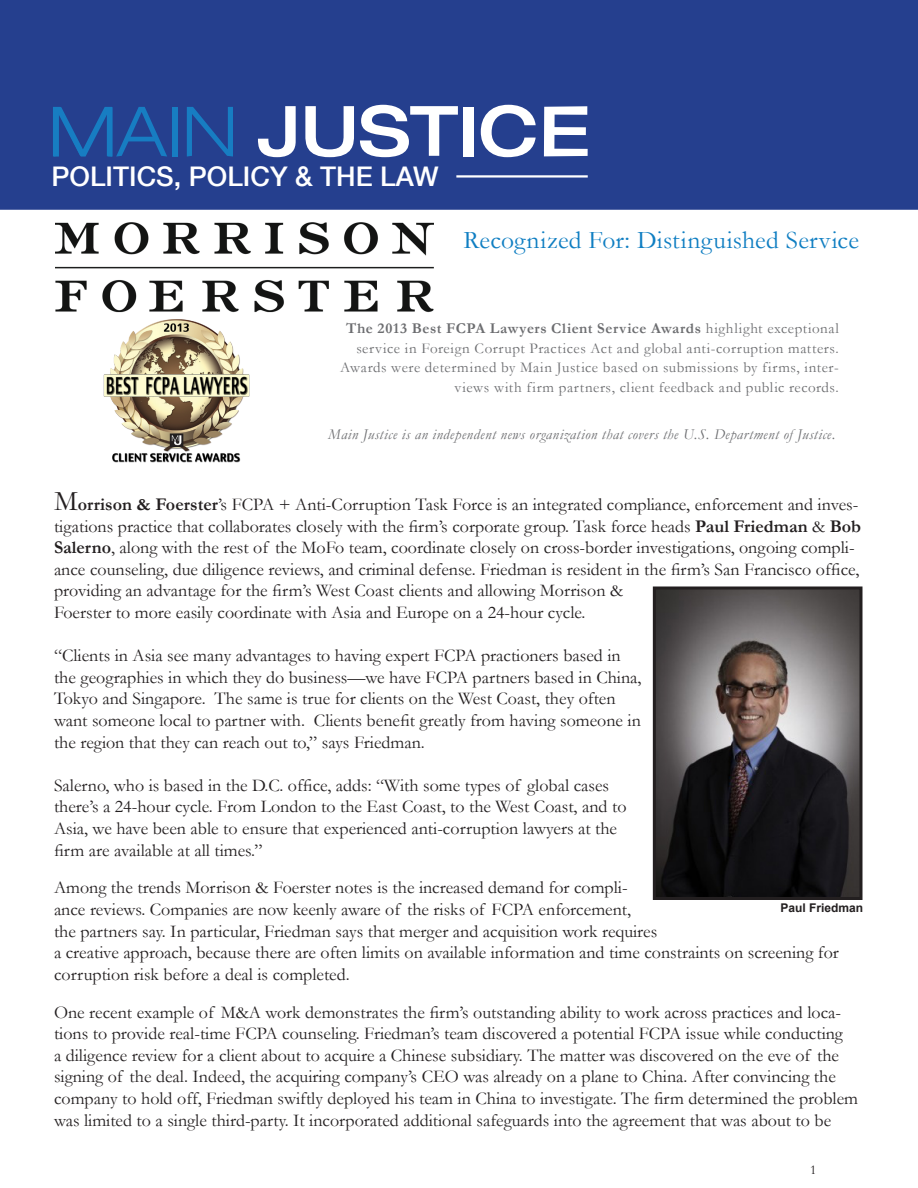
<style>
.page{position:relative;width:918px;height:1188px;background:#fff}
.page>*{position:absolute;margin:0;border:0;box-sizing:border-box;transform-origin:0 0}
.t1{font:500 27px "Helvetica Neue";color:#fff}
.t2{font:25.5px "Garamond";letter-spacing:.01em;color:#0f7ec2}
.t3{font:18px/21.6px "Garamond";color:#231f20}
.content{font:15px/19.5px "Garamond";letter-spacing:.035em;color:#6c6d70;text-align:right}
.content-2{font:italic 15px "Garamond";letter-spacing:.035em;color:#6c6d70}
.t4{font:13.5px "Garamond";color:#231f20}
.t5{font:700 12px "Arial";color:#231f20}
.s1{font-weight:700}
.s2{font-size:28.5px}
</style>
<div class="page">
<div style="left:0;top:1px;width:917px;height:208px;background:#253f8e"></div>
<div style="left:0;top:0;width:918px;height:210px;border:2px solid #253f8e"></div>
<svg style="left:53px;top:107px;width:114px;height:50px"></svg>
<div style="left:172px;top:107px;width:5px;height:50px;background:#177dc2"></div>
<svg style="left:187px;top:107px;width:46px;height:50px"></svg>
<svg style="left:258px;top:105px;width:330px;height:53px"></svg>
<hr style="left:456px;top:175px;width:132px;height:3px;background:#fff">
<img style="left:55px;top:222px;width:378px;height:91px">
<img style="left:657px;top:590px;width:201px;height:306px">
<div style="left:653px;top:586px;width:209px;height:314px;border:3px solid #231f20"></div>
<img style="left:81px;top:309px;width:192px;height:153px">
<h1 class="t1" style="left:51px;top:154px;width:389px">POLITICS, POLICY &amp; THE LAW</h1>
<p class="t2" style="left:464px;top:225px;width:397px">Recognized For: Distinguished Service</p>
<p class="content" style="left:340px;top:319px;width:500px"><span class="s1">The 2013 Best FCPA Lawyers Client Service Awards</span> highlight exceptional service in Foreign Corrupt Practices Act and global anti-corruption matters.<br>Awards were determined by Main Justice based on submissions by firms, inter&shy;views with firm partners, client feedback and public records.</p>
<p class="content-2" style="left:328px;top:426px;width:509px">Main Justice is an independent news organization that covers the U.S. Department of Justice.</p>
<p class="t3" style="left:54px;top:493px;width:809px"><span class="s2">M</span><span class="s1">orrison &amp; Foerster</span>’s FCPA + Anti-Corruption Task Force is an integrated compliance, enforcement and inves&shy;tigations practice that collaborates closely with the firm’s corporate group. Task force heads <span class="s1">Paul Friedman</span> &amp; <span class="s1">Bob Salerno</span>, along with the rest of the MoFo team, coordinate closely on cross-border investigations, ongoing compli&shy;ance counseling, due diligence reviews, and criminal defense. Friedman is resident in the firm’s San Francisco office, providing an advantage for the firm’s West Coast clients and allowing Morrison &amp;<br>Foerster to more easily coordinate with Asia and Europe on a 24-hour cycle.</p>
<p class="t3" style="left:54px;top:645px;width:589px">“Clients in Asia see many advantages to having expert FCPA practioners based in the geographies in which they do business—we have FCPA partners based in China, Tokyo and Singapore. The same is true for clients on the West Coast, they often want someone local to partner with. Clients benefit greatly from having someone in the region that they can reach out to,” says Friedman.</p>
<p class="t3" style="left:54px;top:774px;width:574px">Salerno, who is based in the D.C. office, adds: “With some types of global cases there’s a 24-hour cycle. From London to the East Coast, to the West Coast, and to Asia, we have been able to ensure that experienced anti-corruption lawyers at the firm are available at all times.”</p>
<p class="t3" style="left:54px;top:877px;width:786px">Among the trends Morrison &amp; Foerster notes is the increased demand for compli-<br>ance reviews. Companies are now keenly aware of the risks of FCPA enforcement,<br>the partners say. In particular, Friedman says that merger and acquisition work requires<br>a creative approach, because there are often limits on available information and time constraints on screening for corruption risk before a deal is completed.</p>
<p class="t3" style="left:54px;top:1001px;width:806px">One recent example of M&amp;A work demonstrates the firm’s outstanding ability to work across practices and loca&shy;tions to provide real-time FCPA counseling. Friedman’s team discovered a potential FCPA issue while conducting<br>a diligence review for a client about to acquire a Chinese subsidiary. The matter was discovered on the eve of the signing of the deal. Indeed, the acquiring company’s CEO was already on a plane to China. After convincing the company to hold off, Friedman swiftly deployed his team in China to investigate. The firm determined the problem was limited to a single third-party. It incorporated additional safeguards into the agreement that was about to be</p>
<p class="t4" style="left:810px;top:1162px;width:8px">1</p>
<p class="t5" style="left:780px;top:900px;width:84px">Paul Friedman</p>
</div>
